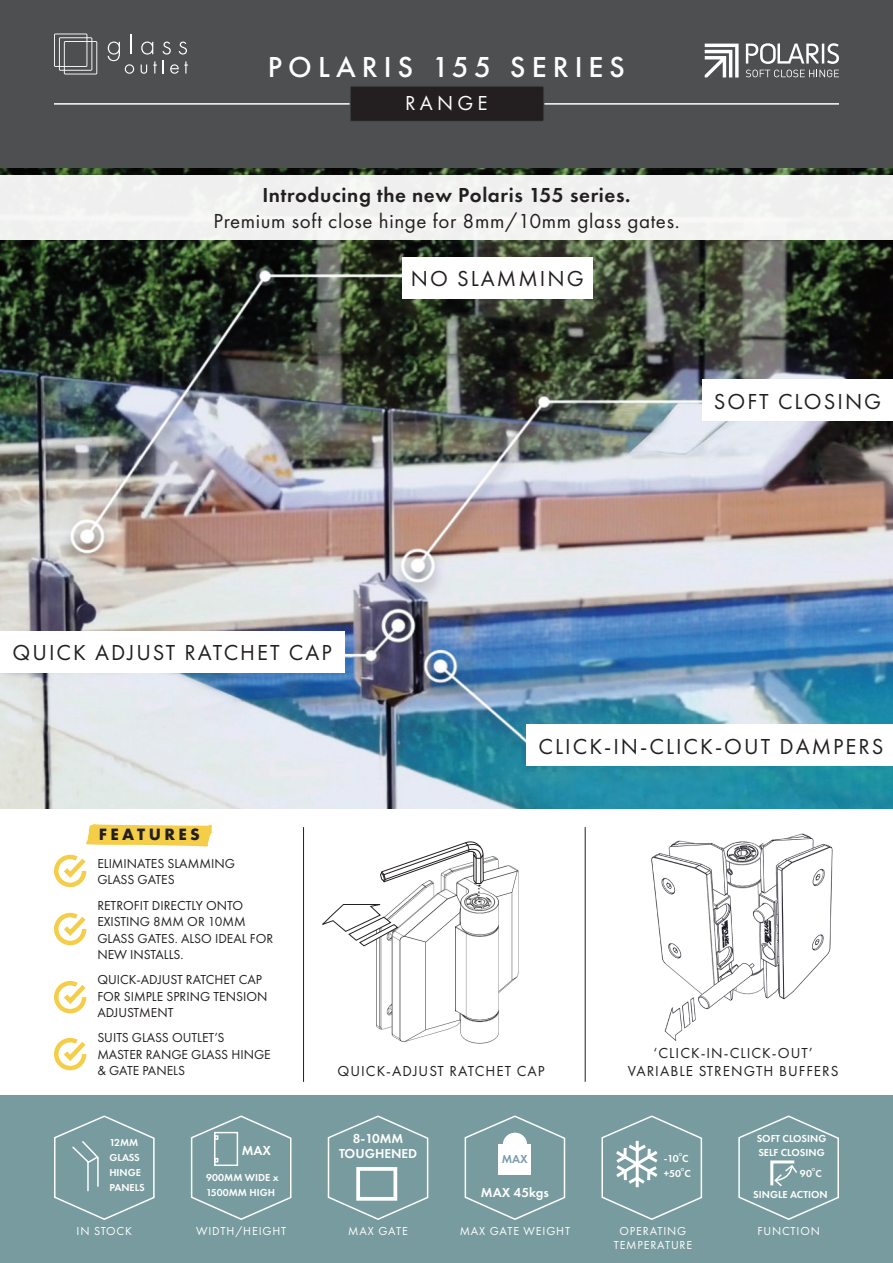
<style>
.page{position:relative;width:893px;height:1263px;background:#fff}
.page>*{position:absolute;margin:0;border:0;box-sizing:border-box;transform-origin:0 0}
.t1{font:500 30px "Futura PT";letter-spacing:.2em;color:#fff}
.t2{font:22.5px "Futura PT";letter-spacing:.09em;color:#231f20}
.t3{font:21px/25.5px "Futura PT";letter-spacing:.03em;color:#231f20;text-align:center}
.t4{font:21px "Futura PT";letter-spacing:.2em;color:#fff}
.t5{font:700 16.95px "Futura PT";letter-spacing:.2em;color:#231f20}
.t6{font:15px/18px "Futura PT";letter-spacing:.07em;color:#231f20;text-align:center}
.t7{font:13.5px/16.5px "Futura PT";color:#231f20}
.t8{font:600 13.5px/15px "Futura PT";color:#fff;text-align:center}
.t9{font:12px/13.5px "Futura PT";letter-spacing:.07em;color:#fff;text-align:center}
.t10{font:600 12px "Futura PT";color:#7d9bab}
.t11{font:600 10.5px/15px "Futura PT";color:#fff}
.t12{font:600 4.35px "Futura PT";color:#fff}
.s1{font-weight:600}
</style>
<div class="page">
<img style="left:0;top:167px;width:893px;height:642px">
<div style="left:0;top:0;width:893px;height:167px;background:#4e4f50"></div>
<div style="left:0;top:1096px;width:893px;height:167px;background:#779b9e"></div>
<svg style="left:54px;top:34px;width:43px;height:40px"></svg>
<hr style="left:130px;top:34px;width:2px;height:20px;background:#fff">
<svg style="left:108px;top:42px;width:26px;height:32px"></svg>
<svg style="left:141px;top:42px;width:47px;height:32px"></svg>
<hr style="left:54px;top:103px;width:785px;height:2px;background:#fff">
<div style="left:349px;top:86px;width:196px;height:35px;background:#231f20"></div>
<svg style="left:705px;top:44px;width:34px;height:33px"></svg>
<svg style="left:746px;top:70px;width:93px;height:7px"></svg>
<svg style="left:746px;top:43px;width:93px;height:21px"></svg>
<svg style="left:54px;top:854px;width:33px;height:34px"></svg>
<svg style="left:54px;top:912px;width:33px;height:34px"></svg>
<svg style="left:54px;top:981px;width:33px;height:33px"></svg>
<svg style="left:54px;top:1037px;width:33px;height:34px"></svg>
<div style="left:0;top:175px;width:893px;height:65px;background:#f0f1f0"></div>
<img style="left:651px;top:833px;width:182px;height:208px">
<hr style="left:585px;top:827px;width:1px;height:255px;background:#231f20">
<hr style="left:303px;top:827px;width:1px;height:255px;background:#231f20">
<svg style="left:327px;top:1115px;width:102px;height:105px"></svg>
<svg style="left:464px;top:1115px;width:102px;height:105px"></svg>
<svg style="left:54px;top:1115px;width:101px;height:105px"></svg>
<hr style="left:87px;top:1162px;width:2px;height:29px;background:#fff">
<hr style="left:97px;top:1157px;width:2px;height:30px;background:#fff">
<svg style="left:190px;top:1115px;width:102px;height:105px"></svg>
<div style="left:356px;top:1167px;width:41px;height:34px;border:4px solid #fff"></div>
<div style="left:499px;top:1144px;width:32px;height:31px;background:#fff"></div>
<div style="left:503px;top:1133px;width:24px;height:23px;background:#fff;border-radius:50%"></div>
<svg style="left:601px;top:1115px;width:102px;height:105px"></svg>
<svg style="left:738px;top:1115px;width:101px;height:105px"></svg>
<div style="left:402px;top:257px;width:191px;height:41px;background:#fff"></div>
<div style="left:0;top:631px;width:344px;height:42px;background:#fff"></div>
<div style="left:527px;top:725px;width:366px;height:41px;background:#fff"></div>
<div style="left:702px;top:379px;width:191px;height:42px;background:#fff"></div>
<svg style="left:86px;top:824px;width:127px;height:22px;background:#f5d360"></svg>
<img style="left:376px;top:856px;width:143px;height:188px">
<svg style="left:322px;top:841px;width:162px;height:105px"></svg>
<p class="t1" style="left:268px;top:49px;width:359px">POLARIS 155 SERIES</p>
<p class="t4" style="left:405px;top:90px;width:84px">RANGE</p>
<p class="t3" style="left:214px;top:183px;width:467px"><span class="s1">Introducing the new Polaris 155 series.<br></span>Premium soft close hinge for 8mm/10mm glass gates.</p>
<p class="t2" style="left:411px;top:265px;width:174px">NO SLAMMING</p>
<p class="t2" style="left:714px;top:388px;width:169px">SOFT CLOSING</p>
<p class="t2" style="left:13px;top:640px;width:321px">QUICK ADJUST RATCHET CAP</p>
<p class="t5" style="left:99px;top:824px;width:102px">FEATURES</p>
<p class="t2" style="left:539px;top:733px;width:346px">CLICK-IN-CLICK-OUT DAMPERS</p>
<p class="t7" style="left:97px;top:855px;width:139px">ELIMINATES SLAMMING<br>GLASS GATES</p>
<p class="t7" style="left:97px;top:897px;width:177px">RETROFIT DIRECTLY ONTO<br>EXISTING 8MM OR 10MM<br>GLASS GATES. ALSO IDEAL FOR<br>NEW INSTALLS.</p>
<p class="t7" style="left:97px;top:971px;width:172px">QUICK-ADJUST RATCHET CAP<br>FOR SIMPLE SPRING TENSION<br>ADJUSTMENT</p>
<p class="t7" style="left:97px;top:1029px;width:175px">SUITS GLASS OUTLET’S<br>MASTER RANGE GLASS HINGE &amp; GATE PANELS</p>
<p class="t11" style="left:109px;top:1135px;width:30px">12MM</p>
<p class="t11" style="left:109px;top:1150px;width:32px">GLASS</p>
<p class="t11" style="left:109px;top:1165px;width:37px">HINGE<br>PANELS</p>
<p class="t8" style="left:242px;top:1142px;width:31px">MAX</p>
<p class="t11" style="left:206px;top:1170px;width:74px">900MM WIDE x<br>1500MM HIGH</p>
<p class="t6" style="left:337px;top:1062px;width:209px">QUICK-ADJUST RATCHET CAP</p>
<p class="t8" style="left:339px;top:1131px;width:80px">8-10MM<br>TOUGHENED</p>
<p class="t10" style="left:502px;top:1151px;width:28px">MAX</p>
<p class="t8" style="left:481px;top:1185px;width:70px">MAX 45kgs</p>
<p class="t6" style="left:628px;top:1044px;width:212px">‘CLICK-IN-CLICK-OUT’<br>VARIABLE STRENGTH BUFFERS</p>
<p class="t12" style="left:679px;top:1152px;width:5px">O</p>
<p class="t11" style="left:664px;top:1166px;width:29px">+50 C</p>
<p class="t11" style="left:664px;top:1151px;width:26px">-10 C</p>
<p class="t12" style="left:681px;top:1167px;width:5px">O</p>
<p class="t11" style="left:757px;top:1132px;width:71px;line-height:13.5px">SOFT CLOSING<br>SELF CLOSING</p>
<p class="t11" style="left:753px;top:1187px;width:76px">SINGLE ACTION</p>
<p class="t12" style="left:812px;top:1167px;width:5px">O</p>
<p class="t11" style="left:800px;top:1165px;width:24px">90 C</p>
<p class="t9" style="left:77px;top:1224px;width:57px">IN STOCK</p>
<p class="t9" style="left:196px;top:1224px;width:92px">WIDTH/HEIGHT</p>
<p class="t9" style="left:348px;top:1224px;width:61px">MAX GATE</p>
<p class="t9" style="left:460px;top:1224px;width:112px">MAX GATE WEIGHT</p>
<p class="t9" style="left:614px;top:1224px;width:80px">OPERATING<br>TEMPERATURE</p>
<p class="t9" style="left:757px;top:1224px;width:64px">FUNCTION</p>
</div>
